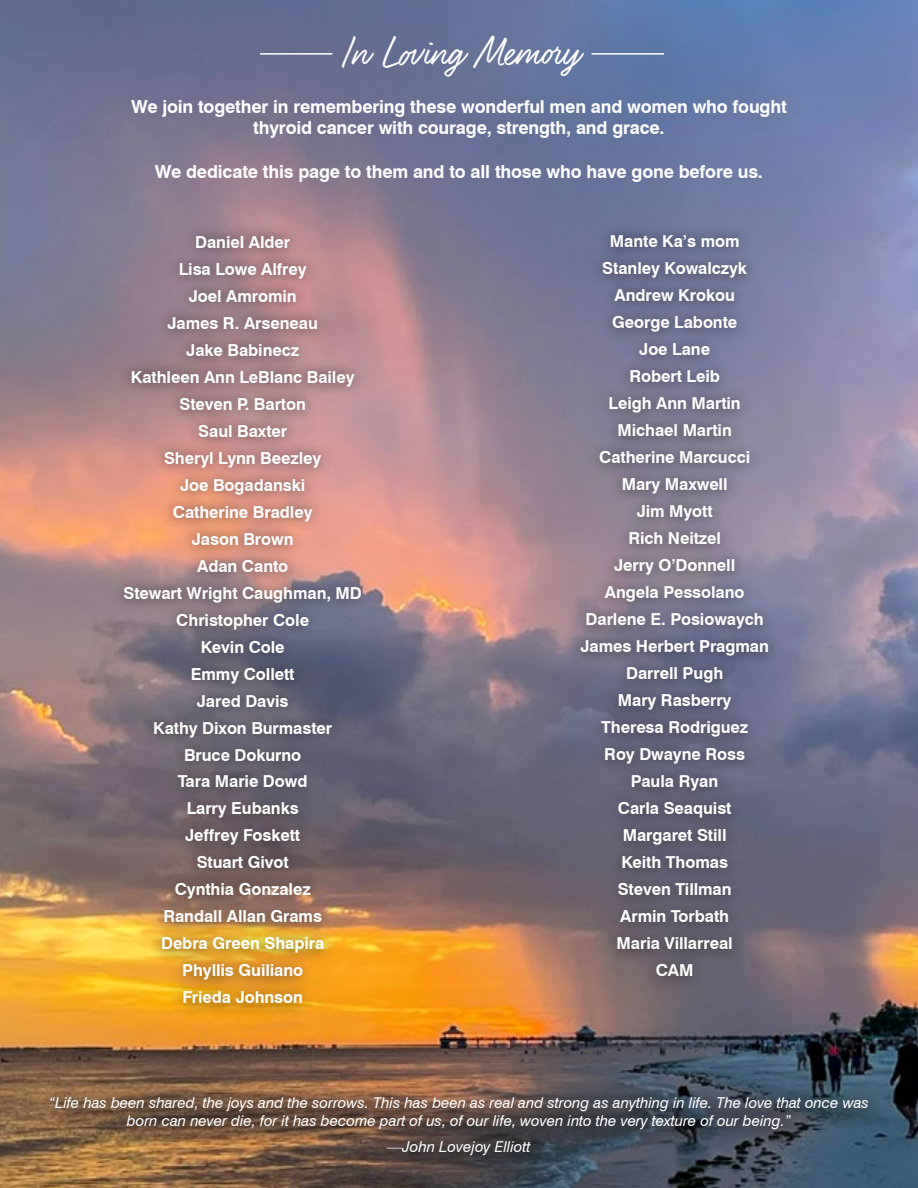
<style>
.page{position:relative;width:918px;height:1188px;background:#fff}
.page>*{position:absolute;margin:0;border:0;box-sizing:border-box;transform-origin:0 0}
.t1{font:45px "Felt That";color:#fff}
.t2{font:700 18px/21.6px "Swiss 721 BT";letter-spacing:-.01em;color:#fff;text-align:center}
.t3{font:700 16.5px/27px "Swiss 721 BT";letter-spacing:-.005em;color:#fff;text-align:center}
.t4{font:italic 15px/18px "Swiss 721 BT";color:#fff;text-align:center}
</style>
<div class="page">
<img style="left:0;top:0;width:918px;height:1188px">
<hr style="left:260px;top:53px;width:72px;height:2px;background:#fff">
<hr style="left:592px;top:53px;width:72px;height:2px;background:#fff">
<div style="left:111px;top:223px;width:670px;height:795px;background:#231f20;opacity:.75"></div>
<div style="left:36px;top:1081px;width:856px;height:98px;background:#231f20;opacity:.75"></div>
<h1 class="t1" style="left:341px;top:25px;width:238px">In Loving Memory</h1>
<p class="t2" style="left:131px;top:95px;width:657px">We join together in remembering these wonderful men and women who fought thyroid cancer with courage, strength, and grace.</p>
<p class="t2" style="left:155px;top:160px;width:610px">We dedicate this page to them and to all those who have gone before us.</p>
<p class="t3" style="left:123px;top:228px;width:240px">Daniel Alder<br>Lisa Lowe Alfrey<br>Joel Amromin<br>James R. Arseneau<br>Jake Babinecz<br>Kathleen Ann LeBlanc Bailey<br>Steven P. Barton<br>Saul Baxter<br>Sheryl Lynn Beezley<br>Joe Bogadanski<br>Catherine Bradley<br>Jason Brown<br>Adan Canto<br>Stewart Wright Caughman, MD<br>Christopher Cole<br>Kevin Cole<br>Emmy Collett<br>Jared Davis<br>Kathy Dixon Burmaster<br>Bruce Dokurno<br>Tara Marie Dowd<br>Larry Eubanks<br>Jeffrey Foskett<br>Stuart Givot<br>Cynthia Gonzalez<br>Randall Allan Grams<br>Debra Green Shapira<br>Phyllis Guiliano<br>Frieda Johnson</p>
<p class="t3" style="left:581px;top:228px;width:190px">Mante Ka’s mom<br>Stanley Kowalczyk<br>Andrew Krokou<br>George Labonte<br>Joe Lane<br>Robert Leib<br>Leigh Ann Martin<br>Michael Martin<br>Catherine Marcucci<br>Mary Maxwell<br>Jim Myott<br>Rich Neitzel<br>Jerry O’Donnell<br>Angela Pessolano<br>Darlene E. Posiowaych<br>James Herbert Pragman<br>Darrell Pugh<br>Mary Rasberry<br>Theresa Rodriguez<br>Roy Dwayne Ross<br>Paula Ryan<br>Carla Seaquist<br>Margaret Still<br>Keith Thomas<br>Steven Tillman<br>Armin Torbath<br>Maria Villarreal<br>CAM</p>
<p class="t4" style="left:49px;top:1094px;width:822px">“Life has been shared, the joys and the sorrows. This has been as real and strong as anything in life. The love that once was born can never die, for it has become part of us, of our life, woven into the very texture of our being.”</p>
<p class="t4" style="left:388px;top:1137px;width:144px">—John Lovejoy Elliott</p>
</div>
